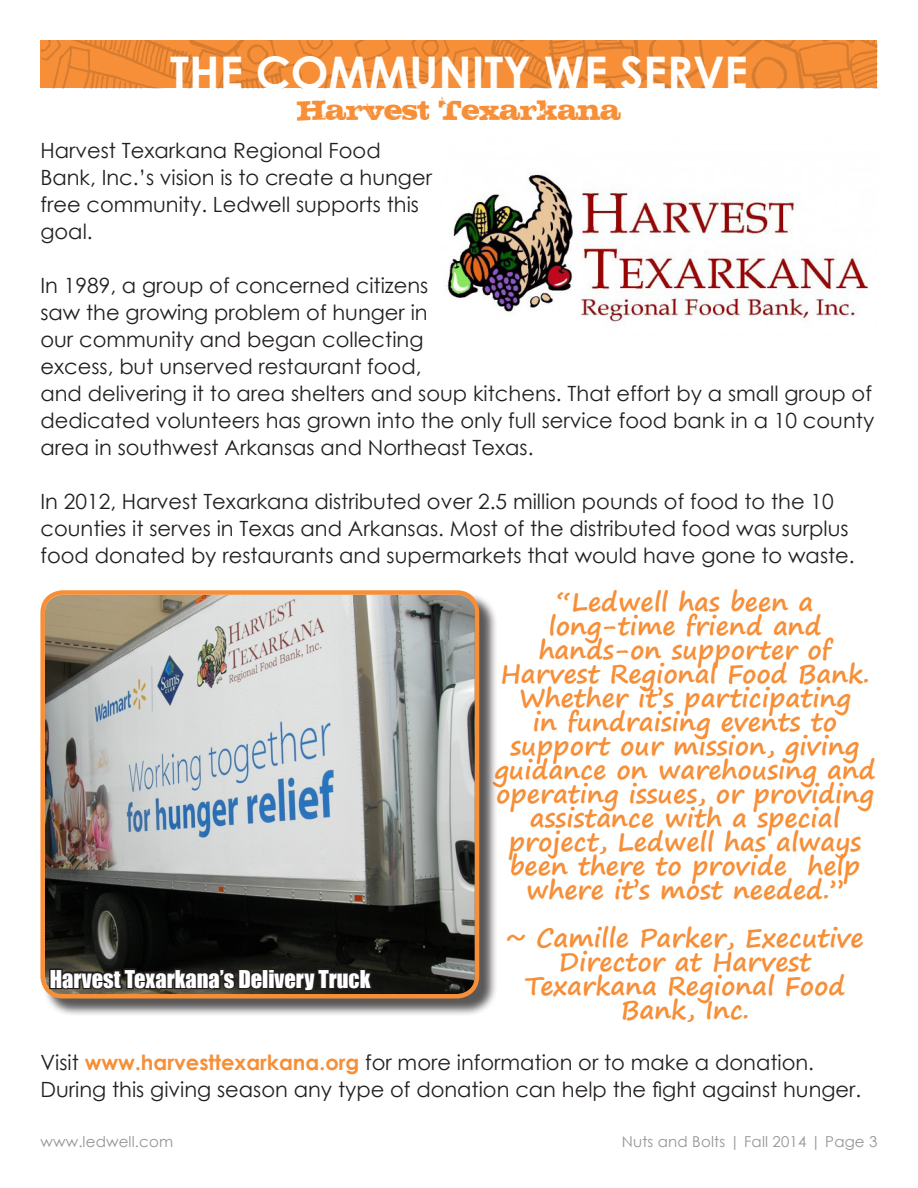
<style>
.page{position:relative;width:918px;height:1188px;background:#fff}
.page>*{position:absolute;margin:0;border:0;box-sizing:border-box;transform-origin:0 0}
.t1{font:700 45px "Century Gothic";color:#fffefc}
.t2{font:34.5px "STEAK";color:#f68f38;scale:.95 1}
.t3{font:700 25.5px/24px "Segoe Print";color:#f68f38;text-align:center}
.t4{font:22.5px "Impact";color:#fff}
.t5{font:21px/27px "Century Gothic";color:#231f20}
.t6{font:15px "Century Gothic";letter-spacing:.01em;color:#939598}
.s1{font-weight:700;color:#f68f38}
</style>
<div class="page">
<img style="left:41px;top:40px;width:837px;height:48px">
<img style="left:447px;top:174px;width:423px;height:151px">
<div style="left:43px;top:593px;width:455px;height:424px;background:#231f20;opacity:.75"></div>
<img style="left:45px;top:595px;width:430px;height:399px">
<div style="left:40px;top:590px;width:439px;height:409px;border:4px solid #f68f38;border-radius:20px"></div>
<svg style="left:48px;top:953px;width:327px;height:60px"></svg>
<p class="t1" style="left:170px;top:39px;width:579px">THE COMMUNITY WE SERVE</p>
<p class="t2" style="left:297px;top:89px;width:342px">Harvest Texarkana</p>
<p class="t5" style="left:40px;top:136px;width:393px">Harvest Texarkana Regional Food<br>Bank, Inc.’s vision is to create a hunger free community. Ledwell supports this goal.</p>
<p class="t5" style="left:40px;top:271px;width:835px">In 1989, a group of concerned citizens<br>saw the growing problem of hunger in<br>our community and began collecting<br>excess, but unserved restaurant food,<br>and delivering it to area shelters and soup kitchens. That effort by a small group of dedicated volunteers has grown into the only full service food bank in a 10 county area in southwest Arkansas and Northeast Texas.</p>
<p class="t5" style="left:40px;top:487px;width:816px">In 2012, Harvest Texarkana distributed over 2.5 million pounds of food to the 10 counties it serves in Texas and Arkansas. Most of the distributed food was surplus food donated by restaurants and supermarkets that would have gone to waste.</p>
<p class="t3" style="left:494px;top:589px;width:383px">“Ledwell has been a long-time friend and hands-on supporter of<br>Harvest Regional Food Bank.<br>Whether it’s participating<br>in fundraising events to support our mission, giving guidance on warehousing and operating issues, or providing assistance with a special project, Ledwell has always been there to provide help where it’s most needed.”</p>
<p class="t3" style="left:506px;top:925px;width:359px">~ Camille Parker, Executive<br>Director at Harvest<br>Texarkana Regional Food<br>Bank, Inc.</p>
<p class="t5" style="left:40px;top:1048px;width:822px">Visit <span class="s1">www.harvesttexarkana.org</span> for more information or to make a donation.<br>During this giving season any type of donation can help the fight against hunger.</p>
<p class="t4" style="left:50px;top:961px;width:322px">Harvest Texarkana’s Delivery Truck</p>
<p class="t6" style="left:40px;top:1131px;width:134px">www.ledwell.com</p>
<p class="t6" style="left:622px;top:1131px;width:257px">Nuts and Bolts | Fall 2014 | Page 3</p>
</div>
